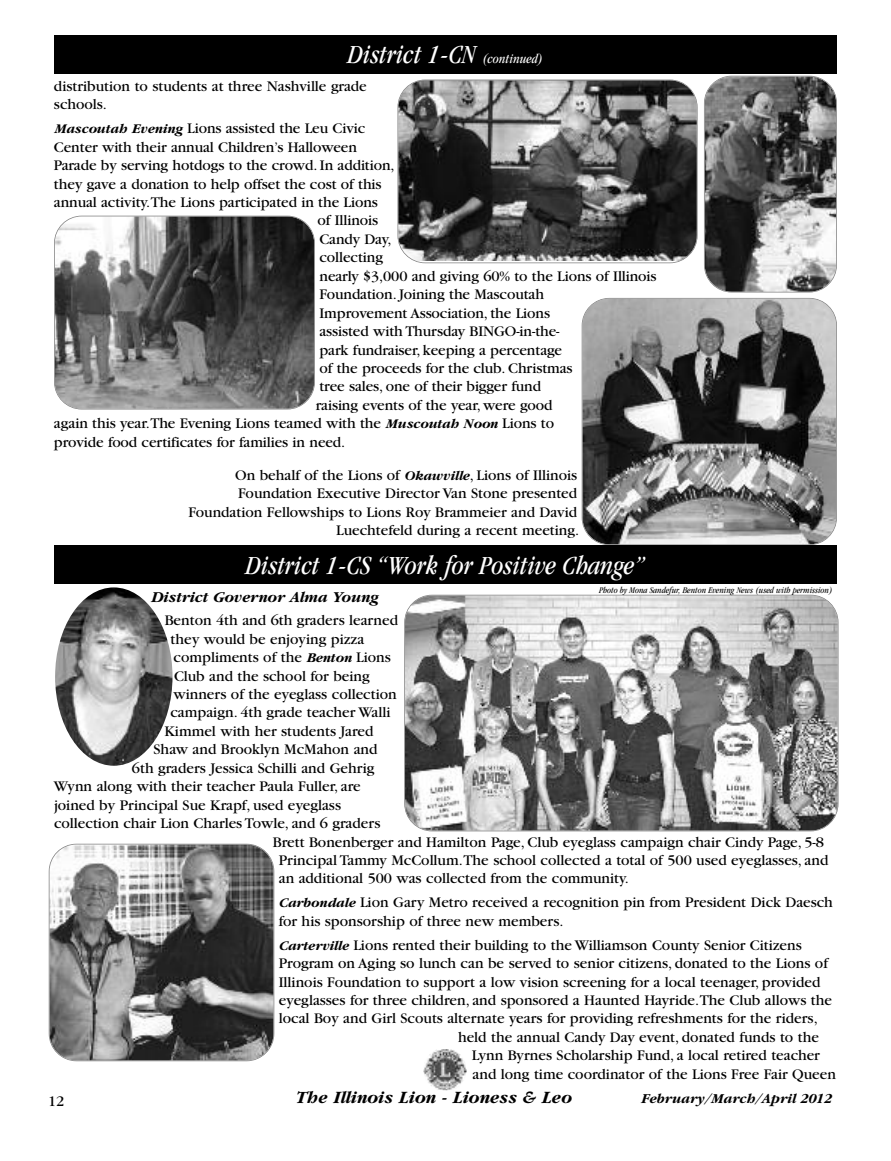
<style>
.page{position:relative;width:891px;height:1161px;background:#fff}
.page>*{position:absolute;margin:0;border:0;box-sizing:border-box;transform-origin:0 0}
.t1{font:italic condensed 27px "Garamond";color:#fff}
.t2{font:italic 700 18px "Garamond";color:#000}
.t3{font:italic 700 15.75px "Garamond";color:#000}
.t4{font:15.3px/18.5px "Garamond";color:#000}
.t5{font:italic 700 14.25px "Garamond";color:#000}
.t6{font:italic condensed 9px "Garamond";color:#000}
.s1{font-size:13.5px}
.s2{font-weight:700;font-style:italic;font-size:13.8px}
</style>
<div class="page">
<img style="left:405px;top:596px;width:433px;height:235px;border-radius:27px">
<div style="left:404px;top:595px;width:434px;height:236px;border:2px solid #808080;border-radius:28px"></div>
<img style="left:423px;top:1049px;width:44px;height:41px">
<img style="left:705px;top:76px;width:131px;height:216px;border-radius:27px">
<div style="left:704px;top:76px;width:133px;height:216px;border:2px solid #808080;border-radius:28px"></div>
<img style="left:398px;top:80px;width:299px;height:181px">
<div style="left:398px;top:80px;width:300px;height:183px;border:2px solid #808080;border-radius:28px"></div>
<div style="left:54px;top:35px;width:783px;height:38px;background:#000"></div>
<img style="left:55px;top:216px;width:259px;height:193px;border-radius:27px">
<div style="left:54px;top:216px;width:261px;height:194px;border:2px solid #808080;border-radius:28px"></div>
<img style="left:582px;top:299px;width:254px;height:245px;border-radius:27px">
<div style="left:582px;top:298px;width:255px;height:247px;border:2px solid #808080;border-radius:28px"></div>
<div style="left:54px;top:546px;width:783px;height:38px;background:#000"></div>
<img style="left:55px;top:587px;width:118px;height:179px;border-radius:50%">
<img style="left:50px;top:844px;width:224px;height:216px;border-radius:27px">
<div style="left:49px;top:844px;width:225px;height:217px;border:2px solid #808080;border-radius:28px"></div>
<h1 class="t1" style="left:348px;top:44px;width:197px">District 1-CN <span class="s1">(continued)</span></h1>
<p class="t4" style="left:54px;top:78px;width:314px">distribution to students at three Nashville grade schools.</p>
<p class="t4" style="left:54px;top:121px;width:313px"><span class="s2">Mascoutah Evening</span> Lions assisted the Leu Civic</p>
<p class="t4" style="left:54px;top:139px;width:304px">Center with their annual Children’s Halloween</p>
<p class="t4" style="left:54px;top:157px;width:342px">Parade by serving hotdogs to the crowd. In addition,</p>
<p class="t4" style="left:54px;top:176px;width:329px">they gave a donation to help offset the cost of this</p>
<p class="t4" style="left:54px;top:194px;width:325px">annual activity.The Lions participated in the Lions</p>
<p class="t4" style="left:318px;top:213px;width:62px">of Illinois</p>
<p class="t4" style="left:319px;top:231px;width:74px">Candy Day,</p>
<p class="t4" style="left:319px;top:250px;width:65px">collecting</p>
<p class="t4" style="left:319px;top:268px;width:339px">nearly $3,000 and giving 60% to the Lions of Illinois</p>
<p class="t4" style="left:319px;top:287px;width:226px">Foundation. Joining the Mascoutah</p>
<p class="t4" style="left:319px;top:305px;width:232px">Improvement Association, the Lions</p>
<p class="t4" style="left:319px;top:323px;width:242px">assisted with Thursday BINGO-in-the-</p>
<p class="t4" style="left:319px;top:342px;width:244px">park fundraiser, keeping a percentage</p>
<p class="t4" style="left:319px;top:360px;width:255px">of the proceeds for the club. Christmas</p>
<p class="t4" style="left:319px;top:379px;width:223px">tree sales, one of their bigger fund</p>
<p class="t4" style="left:316px;top:397px;width:238px">raising events of the year, were good</p>
<p class="t4" style="left:54px;top:416px;width:502px">again this year.The Evening Lions teamed with the <span class="s2">Muscoutah Noon</span> Lions to</p>
<p class="t4" style="left:54px;top:434px;width:293px">provide food certificates for families in need.</p>
<p class="t4" style="left:188px;top:467px;width:392px;text-align:right">On behalf of the Lions of <span class="s2">Okawville</span>, Lions of Illinois Foundation Executive Director Van Stone presented Foundation Fellowships to Lions Roy Brammeier and David Luechtefeld during a recent meeting.</p>
<h1 class="t1" style="left:246px;top:555px;width:401px">District 1-CS “Work for Positive Change”</h1>
<p class="t6" style="left:599px;top:587px;width:235px">Photo by Mona Sandefur, Benton Evening News (used with permission)</p>
<p class="t3" style="left:151px;top:587px;width:229px">District Governor Alma Young</p>
<p class="t4" style="left:165px;top:613px;width:235px">Benton 4th and 6th graders learned</p>
<p class="t4" style="left:171px;top:631px;width:195px">they would be enjoying pizza</p>
<p class="t4" style="left:173px;top:649px;width:219px">compliments of the <span class="s2">Benton</span> Lions</p>
<p class="t4" style="left:174px;top:668px;width:197px">Club and the school for being</p>
<p class="t4" style="left:173px;top:686px;width:225px">winners of the eyeglass collection</p>
<p class="t4" style="left:170px;top:705px;width:222px">campaign. 4th grade teacher Walli</p>
<p class="t4" style="left:164px;top:723px;width:211px">Kimmel with her students Jared</p>
<p class="t4" style="left:154px;top:742px;width:225px">Shaw and Brooklyn McMahon and</p>
<p class="t4" style="left:132px;top:760px;width:244px">6th graders Jessica Schilli and Gehrig</p>
<p class="t4" style="left:54px;top:779px;width:308px">Wynn along with their teacher Paula Fuller, are</p>
<p class="t4" style="left:54px;top:797px;width:289px">joined by Principal Sue Krapf, used eyeglass</p>
<p class="t4" style="left:54px;top:816px;width:328px">collection chair Lion Charles Towle, and 6 graders</p>
<p class="t4" style="left:273px;top:834px;width:553px">Brett Bonenberger and Hamilton Page, Club eyeglass campaign chair Cindy Page, 5-8</p>
<p class="t4" style="left:279px;top:852px;width:551px">Principal Tammy McCollum.The school collected a total of 500 used eyeglasses, and</p>
<p class="t4" style="left:279px;top:871px;width:352px">an additional 500 was collected from the community.</p>
<p class="t4" style="left:279px;top:895px;width:556px"><span class="s2">Carbondale</span> Lion Gary Metro received a recognition pin from President Dick Daesch for his sponsorship of three new members.</p>
<p class="t4" style="left:279px;top:937px;width:525px"><span class="s2">Carterville</span> Lions rented their building to the Williamson County Senior Citizens</p>
<p class="t4" style="left:279px;top:955px;width:551px">Program on Aging so lunch can be served to senior citizens, donated to the Lions of</p>
<p class="t4" style="left:279px;top:974px;width:543px">Illinois Foundation to support a low vision screening for a local teenager, provided</p>
<p class="t4" style="left:279px;top:992px;width:555px">eyeglasses for three children, and sponsored a Haunted Hayride.The Club allows the</p>
<p class="t4" style="left:279px;top:1011px;width:540px">local Boy and Girl Scouts alternate years for providing refreshments for the riders,</p>
<p class="t4" style="left:458px;top:1029px;width:362px">held the annual Candy Day event, donated funds to the</p>
<p class="t4" style="left:472px;top:1048px;width:350px">Lynn Byrnes Scholarship Fund, a local retired teacher</p>
<p class="t4" style="left:473px;top:1066px;width:365px">and long time coordinator of the Lions Free Fair Queen</p>
<p class="t4" style="left:48px;top:1093px;width:18px">12</p>
<p class="t2" style="left:296px;top:1086px;width:277px">The Illinois Lion - Lioness &amp; Leo</p>
<p class="t5" style="left:641px;top:1089px;width:193px">February/March/April 2012</p>
</div>
